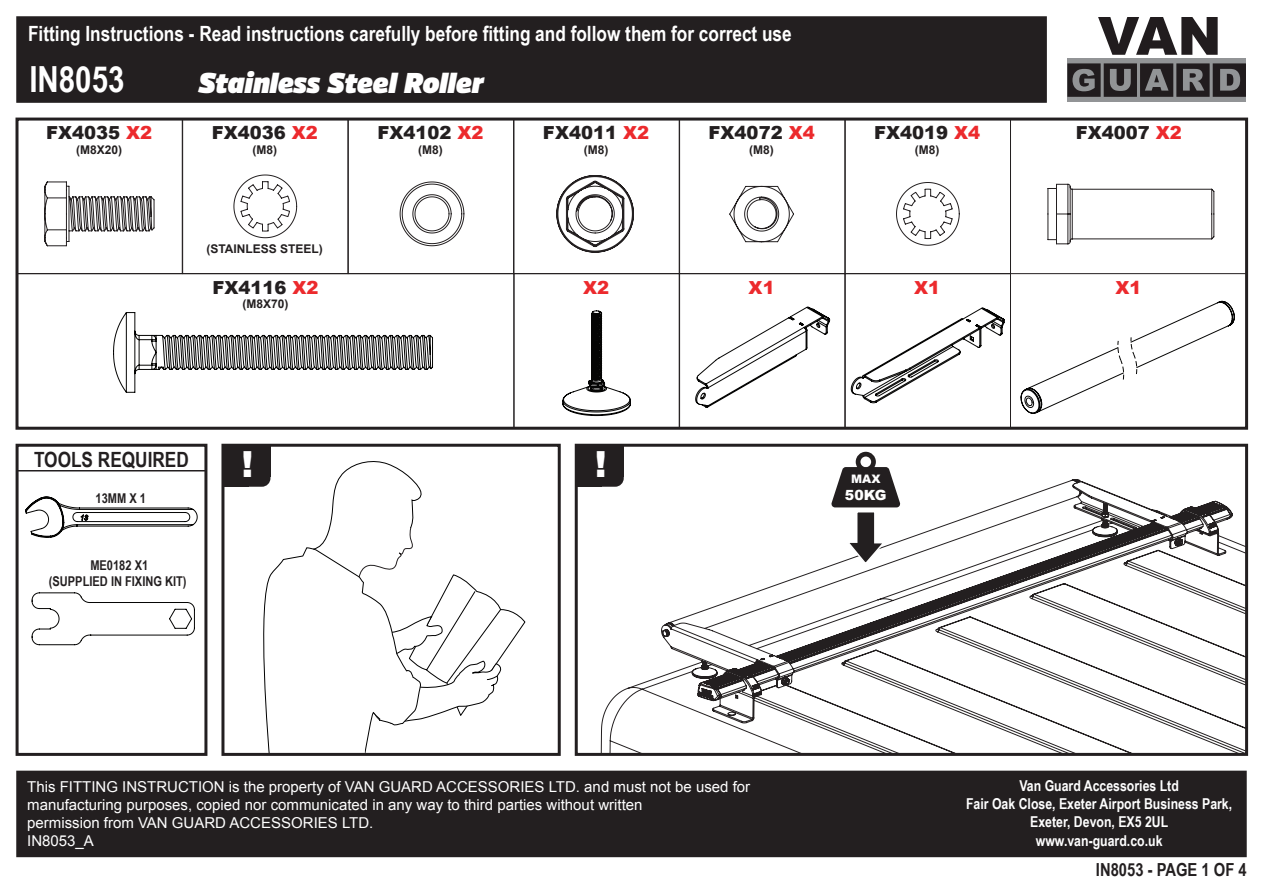
<style>
.page{position:relative;width:1263px;height:893px;background:#fff}
.page>*{position:absolute;margin:0;border:0;box-sizing:border-box;transform-origin:0 0}
.t1{font:700 36px "Arial Narrow";color:#fff}
.t2{font:900 36px "Arial";color:#fff}
.t3{font:italic 900 27px "Vinkel";color:#fff}
.t4{font:700 21px "Arial Narrow";color:#fff}
.t5{font:700 21px "Arial Narrow";color:#231f20}
.t6{font:900 18px "Arial";color:#231f20}
.t7{font:700 18px "Arial Narrow";color:#231f20}
.t8{font:900 18px "Arial";color:#ec2a2d}
.t9{font:15px/18px "Arial";color:#fff}
.t10{font:700 15px/18px "Arial Narrow";color:#fff;text-align:center}
.t11{font:900 14.1px "Arial";color:#fff}
.t12{font:700 13.5px/16.2px "Arial Narrow";color:#231f20;text-align:center}
.t13{font:700 12px "Arial";color:#231f20}
.t14{font:900 11.7px "Arial";color:#fff}
.s1{color:#ec2a2d}
</style>
<div class="page">
<div style="left:16px;top:771px;width:1231px;height:86px;background:#231f20"></div>
<div style="left:16px;top:16px;width:1031px;height:87px;background:#231f20;border:2px solid #231f20"></div>
<svg style="left:1098px;top:17px;width:120px;height:38px"></svg>
<div style="left:1067px;top:58px;width:179px;height:44px;background:#929496"></div>
<svg style="left:1067px;top:63px;width:179px;height:34px"></svg>
<svg style="left:44px;top:181px;width:111px;height:65px"></svg>
<svg style="left:1047px;top:184px;width:167px;height:60px"></svg>
<svg style="left:113px;top:312px;width:320px;height:81px"></svg>
<svg style="left:562px;top:310px;width:69px;height:106px"></svg>
<div style="left:575px;top:444px;width:673px;height:312px;border:3px solid #231f20"></div>
<div style="left:576px;top:445px;width:48px;height:42px;background:#231f20;border-radius:9px"></div>
<div style="left:576px;top:445px;width:26px;height:42px;background:#231f20"></div>
<div style="left:576px;top:445px;width:48px;height:32px;background:#231f20"></div>
<div style="left:223px;top:445px;width:47px;height:42px;background:#231f20;border-radius:9px"></div>
<div style="left:223px;top:445px;width:25px;height:42px;background:#231f20"></div>
<div style="left:223px;top:445px;width:47px;height:32px;background:#231f20"></div>
<svg style="left:601px;top:479px;width:646px;height:276px"></svg>
<svg style="left:831px;top:452px;width:69px;height:114px"></svg>
<svg style="left:263px;top:461px;width:262px;height:291px"></svg>
<div style="left:221px;top:444px;width:340px;height:312px;border:3px solid #231f20"></div>
<div style="left:17px;top:119px;width:166px;height:155px;border:1px solid #231f20"></div>
<div style="left:1010px;top:119px;width:237px;height:155px;border:1px solid #231f20"></div>
<div style="left:17px;top:273px;width:497px;height:156px;border:1px solid #231f20"></div>
<div style="left:182px;top:119px;width:166px;height:155px;border:1px solid #231f20"></div>
<div style="left:348px;top:119px;width:166px;height:155px;border:1px solid #231f20"></div>
<div style="left:514px;top:119px;width:166px;height:155px;border:1px solid #231f20"></div>
<div style="left:679px;top:119px;width:166px;height:155px;border:1px solid #231f20"></div>
<div style="left:845px;top:119px;width:166px;height:155px;border:1px solid #231f20"></div>
<div style="left:514px;top:273px;width:166px;height:156px;border:1px solid #231f20"></div>
<div style="left:16px;top:444px;width:191px;height:312px;border:3px solid #231f20"></div>
<svg style="left:25px;top:497px;width:173px;height:41px"></svg>
<div style="left:16px;top:444px;width:191px;height:27px;border:2px solid #231f20"></div>
<svg style="left:32px;top:592px;width:163px;height:53px"></svg>
<svg style="left:896px;top:182px;width:63px;height:64px"></svg>
<svg style="left:400px;top:182px;width:64px;height:64px"></svg>
<svg style="left:556px;top:175px;width:78px;height:78px"></svg>
<svg style="left:729px;top:186px;width:65px;height:56px"></svg>
<svg style="left:234px;top:175px;width:63px;height:63px"></svg>
<svg style="left:695px;top:307px;width:135px;height:101px"></svg>
<svg style="left:851px;top:308px;width:154px;height:95px"></svg>
<div style="left:679px;top:273px;width:166px;height:156px;border:1px solid #231f20"></div>
<div style="left:845px;top:273px;width:166px;height:156px;border:1px solid #231f20"></div>
<svg style="left:1020px;top:301px;width:215px;height:113px"></svg>
<h3 class="t4" style="left:28px;top:18px;width:765px">Fitting Instructions - Read instructions carefully before fitting and follow them for correct use</h3>
<h1 class="t1" style="left:29px;top:52px;width:97px">IN8053</h1>
<h2 class="t3" style="left:198px;top:64px;width:287px">Stainless Steel Roller</h2>
<p class="t6" style="left:46px;top:120px;width:108px">FX4035 <span class="s1">X2</span></p>
<p class="t13" style="left:76px;top:141px;width:48px">(M8X20)</p>
<p class="t6" style="left:212px;top:120px;width:108px">FX4036 <span class="s1">X2</span></p>
<p class="t13" style="left:252px;top:141px;width:26px">(M8)</p>
<p class="t6" style="left:377px;top:120px;width:108px">FX4102 <span class="s1">X2</span></p>
<p class="t13" style="left:418px;top:141px;width:26px">(M8)</p>
<p class="t6" style="left:543px;top:120px;width:108px">FX4011 <span class="s1">X2</span></p>
<p class="t13" style="left:584px;top:141px;width:26px">(M8)</p>
<p class="t6" style="left:709px;top:120px;width:108px">FX4072 <span class="s1">X4</span></p>
<p class="t13" style="left:749px;top:141px;width:26px">(M8)</p>
<p class="t6" style="left:874px;top:120px;width:108px">FX4019 <span class="s1">X4</span></p>
<p class="t13" style="left:915px;top:141px;width:26px">(M8)</p>
<p class="t6" style="left:1076px;top:120px;width:108px">FX4007 <span class="s1">X2</span></p>
<p class="t13" style="left:206px;top:241px;width:118px">(STAINLESS STEEL)</p>
<p class="t6" style="left:213px;top:275px;width:108px">FX4116 <span class="s1">X2</span></p>
<p class="t13" style="left:243px;top:296px;width:48px">(M8X70)</p>
<h3 class="t5" style="left:34px;top:443px;width:156px">TOOLS REQUIRED</h3>
<p class="t12" style="left:96px;top:489px;width:52px">13MM X 1</p>
<p class="t12" style="left:49px;top:556px;width:139px">ME0182 X1<br>(SUPPLIED IN FIXING KIT)</p>
<h1 class="t2" style="left:241px;top:438px;width:13px">!</h1>
<p class="t8" style="left:583px;top:274px;width:28px">X2</p>
<h1 class="t2" style="left:595px;top:438px;width:13px">!</h1>
<p class="t8" style="left:749px;top:274px;width:28px">X1</p>
<p class="t8" style="left:914px;top:274px;width:28px">X1</p>
<p class="t8" style="left:1115px;top:274px;width:28px">X1</p>
<p class="t14" style="left:851px;top:471px;width:31px">MAX</p>
<p class="t11" style="left:845px;top:485px;width:43px">50KG</p>
<p class="t9" style="left:27px;top:778px;width:724px">This FITTING INSTRUCTION is the property of VAN GUARD ACCESSORIES LTD. and must not be used for manufacturing purposes, copied nor communicated in any way to third parties without written<br>permission from VAN GUARD ACCESSORIES LTD.<br>IN8053_A</p>
<p class="t10" style="left:966px;top:776px;width:268px">Van Guard Accessories Ltd<br>Fair Oak Close, Exeter Airport Business Park,<br>Exeter, Devon, EX5 2UL</p>
<p class="t10" style="left:1036px;top:831px;width:128px">www.van-guard.co.uk</p>
<p class="t7" style="left:1096px;top:856px;width:152px">IN8053 - PAGE 1 OF 4</p>
</div>
